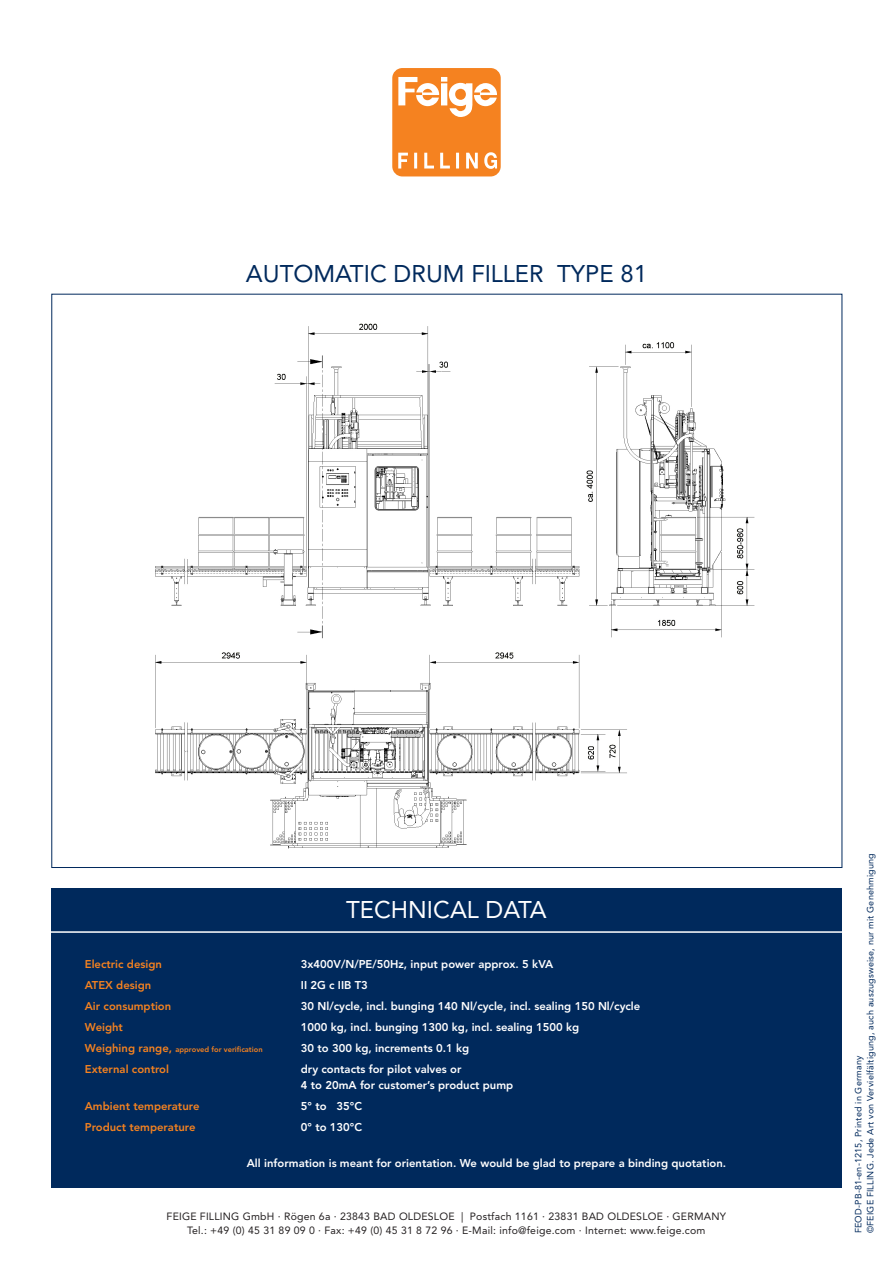
<style>
.page{position:relative;width:893px;height:1263px;background:#fff}
.page>*{position:absolute;margin:0;border:0;box-sizing:border-box;transform-origin:0 0}
.t1{font:24px "Avenir LT";color:#00295c}
.t2{font:24px "Avenir LT";color:#fff}
.t3{font:800 11.25px "Avenir LT Std";color:#fff}
.t4{font:800 11.25px "Avenir LT Std";color:#f58220}
.t5{font:800 11.25px "Avenir";color:#fff}
.t6{font:10.5px "Avenir LT";letter-spacing:.02em;color:#231f20}
.t7{font:9px "Avenir LT";letter-spacing:.02em;color:#00295c}
.t8{font:800 7.5px "Avenir LT Std";color:#f58220}
.s1{font-size:11.25px}
</style>
<div class="page">
<div style="left:51px;top:889px;width:791px;height:299px;background:#00295c"></div>
<hr style="left:0;top:931px;width:893px;height:2px;background:#fff">
<svg style="left:392px;top:68px;width:109px;height:108px"></svg>
<img style="left:155px;top:323px;width:599px;height:526px">
<p class="t1" style="left:246px;top:259px;width:403px">AUTOMATIC DRUM FILLER TYPE 81</p>
<p class="t2" style="left:346px;top:896px;width:202px">TECHNICAL DATA</p>
<p class="t4" style="left:85px;top:957px;width:79px">Electric design</p>
<p class="t3" style="left:301px;top:957px;width:254px">3x400V/N/PE/50Hz, input power approx. 5 kVA</p>
<p class="t4" style="left:85px;top:978px;width:68px">ATEX design</p>
<p class="t3" style="left:301px;top:978px;width:69px">II 2G c IIB T3</p>
<p class="t4" style="left:85px;top:999px;width:88px">Air consumption</p>
<p class="t3" style="left:301px;top:999px;width:341px">30 Nl/cycle, incl. bunging 140 Nl/cycle, incl. sealing 150 Nl/cycle</p>
<p class="t4" style="left:85px;top:1020px;width:40px">Weight</p>
<p class="t3" style="left:301px;top:1020px;width:280px">1000 kg, incl. bunging 1300 kg, incl. sealing 1500 kg</p>
<p class="t8" style="left:85px;top:1045px;width:179px"><span class="s1">Weighing range,</span> approved for verification</p>
<p class="t3" style="left:301px;top:1041px;width:170px">30 to 300 kg, increments 0.1 kg</p>
<p class="t4" style="left:85px;top:1062px;width:86px">External control</p>
<p class="t3" style="left:301px;top:1062px;width:162px">dry contacts for pilot valves or</p>
<p class="t3" style="left:301px;top:1079px;width:214px">4 to 20mA for customer’s product pump</p>
<p class="t4" style="left:85px;top:1100px;width:116px">Ambient temperature</p>
<p class="t3" style="left:301px;top:1100px;width:63px">5° to 35°C</p>
<p class="t4" style="left:85px;top:1121px;width:112px">Product temperature</p>
<p class="t3" style="left:301px;top:1121px;width:63px">0° to 130°C</p>
<p class="t5" style="left:247px;top:1157px;width:481px">All information is meant for orientation. We would be glad to prepare a binding quotation.</p>
<p class="t6" style="left:167px;top:1210px;width:561px">FEIGE FILLING GmbH · Rögen 6a · 23843 BAD OLDESLOE | Postfach 1161 · 23831 BAD OLDESLOE · GERMANY</p>
<p class="t6" style="left:187px;top:1224px;width:520px">Tel.: +49 (0) 45 31 89 09 0 · Fax: +49 (0) 45 31 8 72 96 · E-Mail: info@feige.com · Internet: www.feige.com</p>
<p class="t7" style="left:865px;top:1233px;width:382px;rotate:-90deg">©FEIGE FILLING. Jede Art von Vervielfältigung, auch auszugsweise, nur mit Genehmigung</p>
<p class="t7" style="left:853px;top:1233px;width:179px;rotate:-90deg">FEOD-PB-81-en-1215, Printed in Germany</p>
</div>
